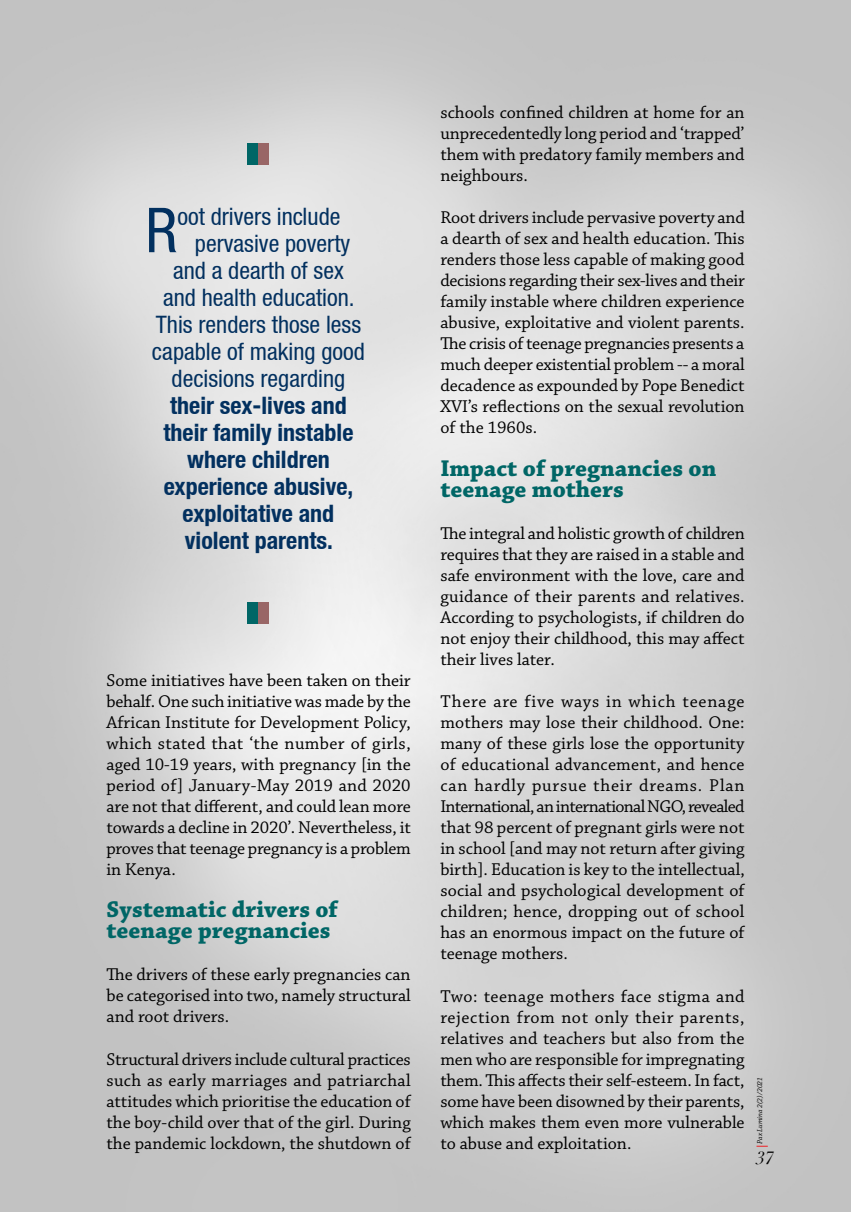
<style>
.page{position:relative;width:851px;height:1212px;background:#fff}
.page>*{position:absolute;margin:0;border:0;box-sizing:border-box;transform-origin:0 0}
.t1{font:61.5px "Context Reprise Condensed S Si Condensed";color:#02305f}
.t2{font:24px "Context Reprise Condensed S Si Condensed";color:#02305f}
.t3{font:700 condensed 24px/27px "Context Reprise Condensed S Si";color:#02305f;text-align:center}
.t4{font:700 24px/21px "Chaparral Pro";color:#066}
.t5{font:18px/21px "Chaparral Pro";color:#000;text-align:justify}
.t6{font:italic 18px "Didot LT Std";color:#000}
.t7{font:italic 7.5px "Chaparral Pro";color:#000}
</style>
<div class="page">
<img style="left:0;top:0;width:850px;height:1212px">
<div style="left:248px;top:603px;width:21px;height:21px;background:#066"></div>
<div style="left:258px;top:603px;width:11px;height:21px;background:#966"></div>
<div style="left:248px;top:143px;width:21px;height:21px;background:#066"></div>
<div style="left:258px;top:143px;width:11px;height:21px;background:#966"></div>
<h1 class="t1" style="left:145px;top:194px;width:33px">R</h1>
<h2 class="t2" style="left:177px;top:203px;width:164px">oot drivers include</h2>
<h2 class="t2" style="left:195px;top:230px;width:157px">pervasive poverty</h2>
<h2 class="t2" style="left:173px;top:257px;width:172px">and a dearth of sex</h2>
<h2 class="t2" style="left:163px;top:284px;width:193px">and health education.</h2>
<h2 class="t2" style="left:156px;top:311px;width:207px">This renders those less</h2>
<h2 class="t2" style="left:152px;top:338px;width:214px">capable of making good</h2>
<h2 class="t2" style="left:171px;top:365px;width:175px">decisions regarding</h2>
<h2 class="t3" style="left:163px;top:392px;width:191px">their sex-lives and their family instable where children experience abusive, exploitative and violent parents.</h2>
<p class="t5" style="left:106px;top:670px;width:306px">Some initiatives have been taken on their behalf. One such initiative was made by the African Institute for Development Policy, which stated that ‘the number of girls, aged 10-19 years, with pregnancy [in the period of] January-May 2019 and 2020 are not that different, and could lean more towards a decline in 2020’. Nevertheless, it proves that teenage pregnancy is a problem in Kenya.</p>
<h2 class="t4" style="left:106px;top:899px;width:233px">Systematic drivers of teenage pregnancies</h2>
<p class="t5" style="left:106px;top:965px;width:306px">The drivers of these early pregnancies can be categorised into two, namely structural and root drivers.</p>
<p class="t5" style="left:106px;top:1049px;width:306px">Structural drivers include cultural practices such as early marriages and patriarchal attitudes which prioritise the education of the boy-child over that of the girl. During the pandemic lockdown, the shutdown of</p>
<p class="t5" style="left:440px;top:103px;width:306px">schools confined children at home for an unprecedentedly long period and ‘trapped’ them with predatory family members and neighbours.</p>
<p class="t5" style="left:440px;top:208px;width:306px">Root drivers include pervasive poverty and a dearth of sex and health education. This renders those less capable of making good decisions regarding their sex-lives and their family instable where children experience abusive, exploitative and violent parents.<br>The crisis of teenage pregnancies presents a much deeper existential problem -- a moral decadence as expounded by Pope Benedict XVI’s reflections on the sexual revolution of the 1960s.</p>
<h2 class="t4" style="left:440px;top:458px;width:277px">Impact of pregnancies on teenage mothers</h2>
<p class="t5" style="left:440px;top:523px;width:306px">The integral and holistic growth of children requires that they are raised in a stable and safe environment with the love, care and guidance of their parents and relatives.<br>According to psychologists, if children do not enjoy their childhood, this may affect their lives later.</p>
<p class="t5" style="left:440px;top:692px;width:306px">There are five ways in which teenage mothers may lose their childhood. One: many of these girls lose the opportunity of educational advancement, and hence can hardly pursue their dreams. Plan International, an international NGO, revealed that 98 percent of pregnant girls were not in school [and may not return after giving birth]. Education is key to the intellectual, social and psychological development of children; hence, dropping out of school has an enormous impact on the future of teenage mothers.</p>
<p class="t5" style="left:440px;top:986px;width:306px">Two: teenage mothers face stigma and rejection from not only their parents, relatives and teachers but also from the men who are responsible for impregnating them. This affects their self-esteem. In fact, some have been disowned by their parents, which makes them even more vulnerable to abuse and exploitation.</p>
<p class="t7" style="left:755px;top:1144px;width:68px;rotate:-90deg">Pax Lumina 2(2)/2021</p>
<p class="t6" style="left:756px;top:1147px;width:19px">37</p>
</div>
